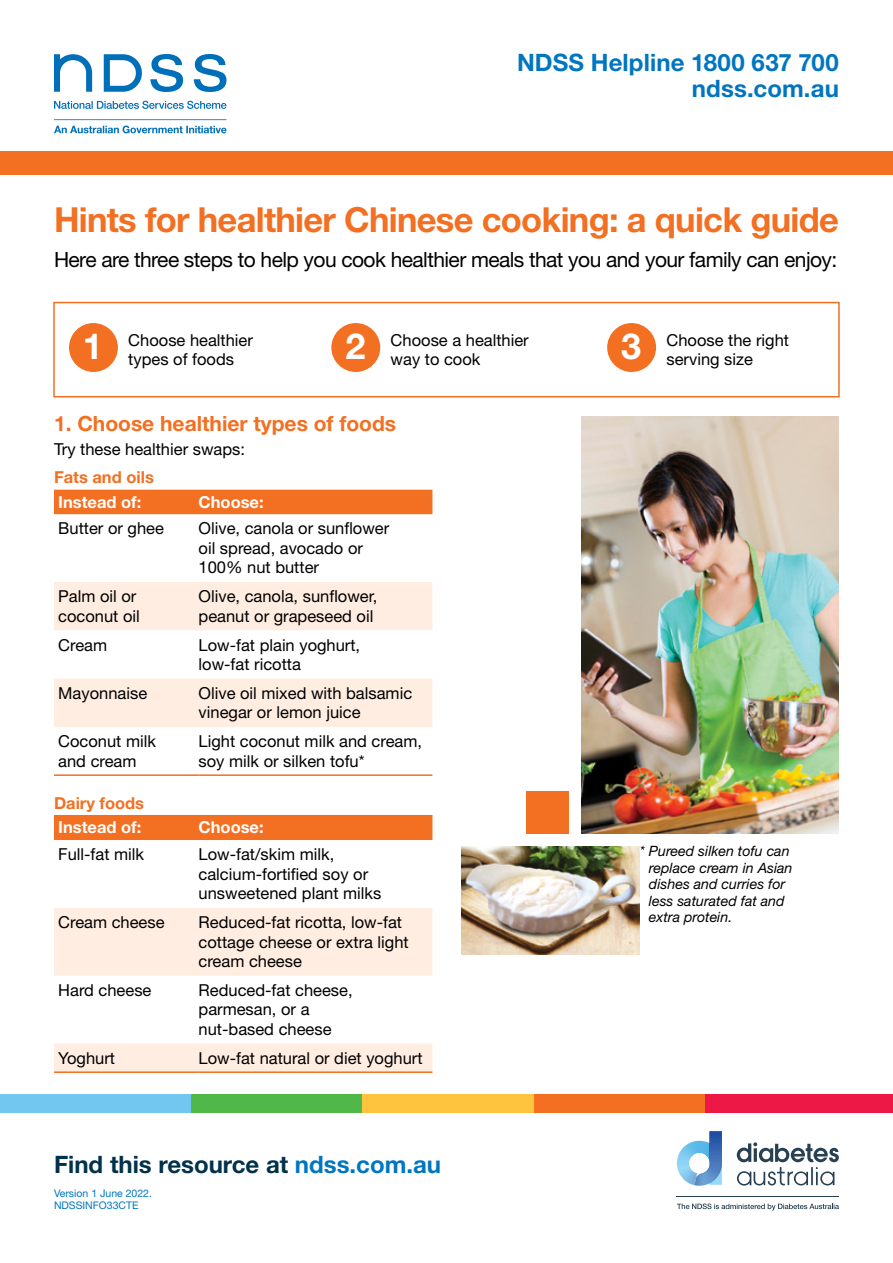
<style>
.page{position:relative;width:893px;height:1263px;background:#fff}
.page>*{position:absolute;margin:0;border:0;box-sizing:border-box;transform-origin:0 0}
.t1{font:700 36px "Helvetica Neue LT Std";color:#fff}
.t2{font:700 34.5px "Helvetica Neue LT Std";letter-spacing:-.02em;color:#f36f21}
.t3{font:700 24px/26.2px "Helvetica Neue LT Std";letter-spacing:.005em;color:#0076c0;text-align:right}
.t4{font:700 24px "Helvetica Neue LT Std";color:#02314b}
.t5{font:21px "Helvetica Neue LT Pro";letter-spacing:-.025em;color:#000}
.t6{font:700 21px "Helvetica Neue LT Std";color:#f36f21}
.t7{font:16.5px/19.5px "Helvetica Neue LT Pro";color:#000}
.t8{font:700 16.5px "Helvetica Neue LT Std";color:#fff}
.t9{font:700 16.5px "Helvetica Neue LT Std";color:#f36f21}
.t10{font:italic 14.25px/16.5px "Helvetica Neue LT Pro";color:#000}
.t11{font:10.5px/12px "Helvetica Neue LT Pro";color:#0076c0}
.s1{color:#0076c0}
</style>
<div class="page">
<svg style="left:54px;top:54px;width:172px;height:79px"></svg>
<svg style="left:677px;top:1131px;width:45px;height:54px"></svg>
<svg style="left:737px;top:1142px;width:102px;height:43px"></svg>
<svg style="left:677px;top:1203px;width:162px;height:7px"></svg>
<hr style="left:677px;top:1196px;width:162px;height:1px;background:#274052">
<div style="left:0;top:1094px;width:191px;height:19px;background:#72c6ef"></div>
<div style="left:191px;top:1094px;width:172px;height:19px;background:#50b848"></div>
<div style="left:363px;top:1094px;width:171px;height:19px;background:#ffc43e"></div>
<div style="left:534px;top:1094px;width:172px;height:19px;background:#f36f21"></div>
<div style="left:706px;top:1094px;width:187px;height:19px;background:#ed1846"></div>
<div style="left:0;top:151px;width:893px;height:23px;background:#f36f21"></div>
<div style="left:69px;top:323px;width:49px;height:49px;background:#f36f21;border-radius:50%"></div>
<div style="left:331px;top:323px;width:49px;height:49px;background:#f36f21;border-radius:50%"></div>
<div style="left:607px;top:323px;width:49px;height:49px;background:#f36f21;border-radius:50%"></div>
<div style="left:54px;top:490px;width:378px;height:24px;background:#f36f21"></div>
<svg style="left:54px;top:582px;width:378px;height:145px;fill:#ffede1"></svg>
<hr style="left:54px;top:774px;width:145px;height:2px;background:#f36f21">
<hr style="left:199px;top:774px;width:233px;height:2px;background:#f36f21">
<div style="left:54px;top:815px;width:378px;height:25px;background:#f36f21"></div>
<svg style="left:54px;top:908px;width:378px;height:163px;fill:#ffede1"></svg>
<hr style="left:54px;top:1071px;width:145px;height:2px;background:#f36f21">
<hr style="left:199px;top:1071px;width:233px;height:2px;background:#f36f21">
<div style="left:53px;top:302px;width:787px;height:95px;border:2px solid #f36f21"></div>
<img style="left:581px;top:417px;width:258px;height:416px">
<img style="left:462px;top:846px;width:177px;height:108px">
<div style="left:526px;top:791px;width:42px;height:42px;background:#f36f21"></div>
<p class="t3" style="left:517px;top:49px;width:323px">NDSS Helpline 1800 637 700 ndss.com.au</p>
<p class="t2" style="left:54px;top:198px;width:786px">Hints for healthier Chinese cooking: a quick guide</p>
<p class="t5" style="left:54px;top:247px;width:785px">Here are three steps to help you cook healthier meals that you and your family can enjoy:</p>
<p class="t1" style="left:83px;top:324px;width:22px">1</p>
<p class="t1" style="left:345px;top:324px;width:22px">2</p>
<p class="t1" style="left:621px;top:324px;width:22px">3</p>
<p class="t7" style="left:128px;top:330px;width:126px">Choose healthier types of foods</p>
<p class="t7" style="left:391px;top:330px;width:140px">Choose a healthier way to cook</p>
<p class="t7" style="left:666px;top:330px;width:124px">Choose the right serving size</p>
<p class="t6" style="left:54px;top:411px;width:344px">1. Choose healthier types of foods</p>
<p class="t7" style="left:54px;top:439px;width:192px">Try these healthier swaps:</p>
<p class="t9" style="left:54px;top:467px;width:101px">Fats and oils</p>
<p class="t8" style="left:58px;top:492px;width:85px">Instead of:</p>
<p class="t8" style="left:199px;top:492px;width:67px">Choose:</p>
<p class="t7" style="left:58px;top:518px;width:107px">Butter or ghee</p>
<p class="t7" style="left:199px;top:518px;width:192px">Olive, canola or sunflower oil spread, avocado or<br>100% nut butter</p>
<p class="t7" style="left:58px;top:586px;width:83px">Palm oil or coconut oil</p>
<p class="t7" style="left:199px;top:586px;width:180px">Olive, canola, sunflower, peanut or grapeseed oil</p>
<p class="t7" style="left:58px;top:634px;width:50px">Cream</p>
<p class="t7" style="left:199px;top:634px;width:163px">Low-fat plain yoghurt, low‑fat ricotta</p>
<p class="t7" style="left:58px;top:683px;width:90px">Mayonnaise</p>
<p class="t7" style="left:199px;top:683px;width:215px">Olive oil mixed with balsamic vinegar or lemon juice</p>
<p class="t7" style="left:58px;top:731px;width:99px">Coconut milk and cream</p>
<p class="t7" style="left:199px;top:731px;width:225px">Light coconut milk and cream, soy milk or silken tofu*</p>
<p class="t9" style="left:54px;top:792px;width:92px">Dairy foods</p>
<p class="t8" style="left:58px;top:817px;width:85px">Instead of:</p>
<p class="t8" style="left:199px;top:817px;width:67px">Choose:</p>
<p class="t7" style="left:58px;top:844px;width:87px">Full-fat milk</p>
<p class="t7" style="left:199px;top:844px;width:184px">Low-fat/skim milk, calcium-fortified soy or unsweetened plant milks</p>
<p class="t7" style="left:58px;top:912px;width:108px">Cream cheese</p>
<p class="t7" style="left:199px;top:912px;width:212px">Reduced-fat ricotta, low-fat cottage cheese or extra light cream cheese</p>
<p class="t7" style="left:58px;top:980px;width:95px">Hard cheese</p>
<p class="t7" style="left:199px;top:980px;width:156px">Reduced-fat cheese, parmesan, or a nut-based cheese</p>
<p class="t7" style="left:58px;top:1048px;width:58px">Yoghurt</p>
<p class="t7" style="left:199px;top:1048px;width:225px">Low-fat natural or diet yoghurt</p>
<p class="t4" style="left:54px;top:1149px;width:389px">Find this resource at <span class="s1">ndss.com.au</span></p>
<p class="t11" style="left:54px;top:1186px;width:100px">Version 1 June 2022.<br>NDSSINFO33CTE</p>
<p class="t10" style="left:649px;top:843px;width:145px;text-indent:-9px">* Pureed silken tofu can replace cream in Asian dishes and curries for less saturated fat and extra protein.</p>
</div>
